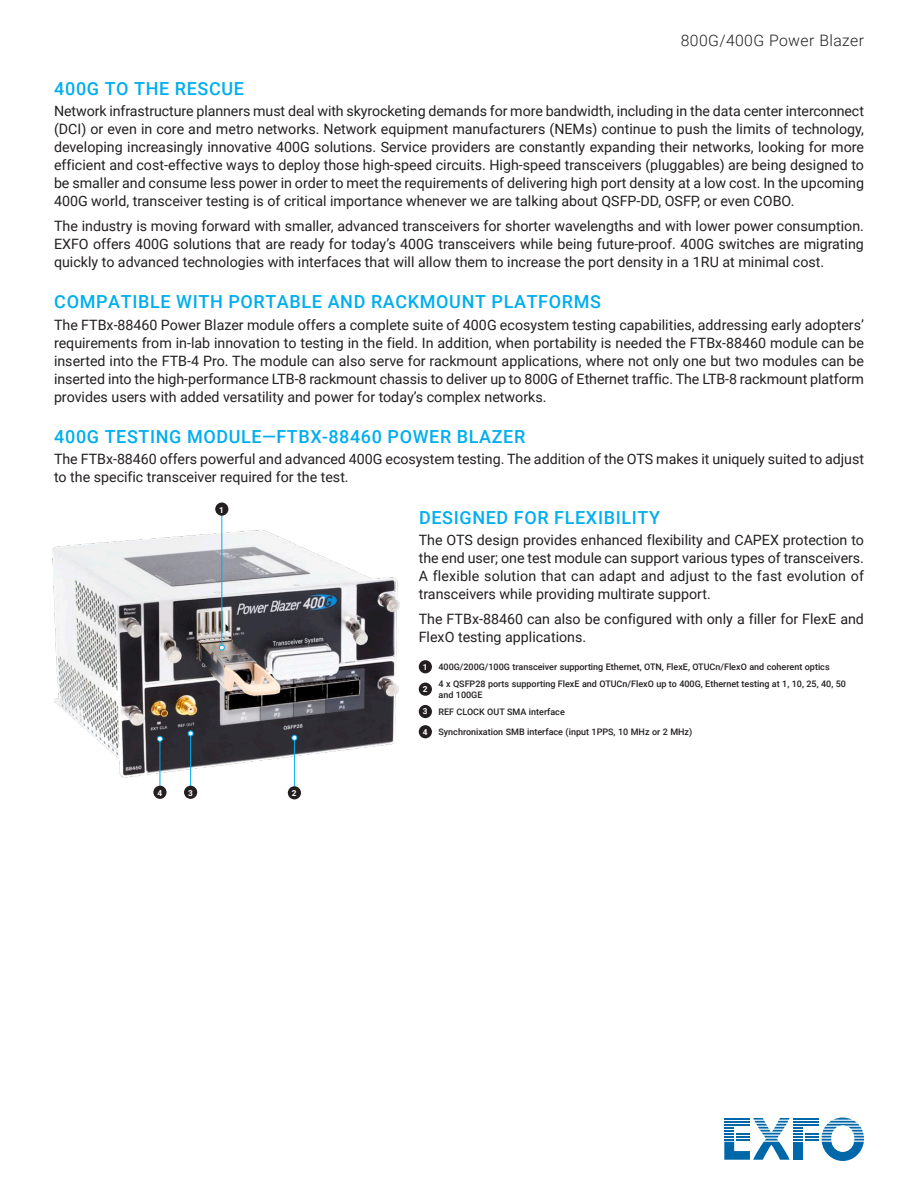
<style>
.page{position:relative;width:918px;height:1188px;background:#fff}
.page>*{position:absolute;margin:0;border:0;box-sizing:border-box;transform-origin:0 0}
.t1{font:500 18px "Roboto";letter-spacing:.035em;color:#00aeef}
.t2{font:300 15.75px "Roboto";letter-spacing:.025em;color:#231f20}
.t3{font:14.25px/18px "Roboto";color:#231f20;text-align:justify}
.t4{font:500 9px/10.8px "Roboto";color:#231f20}
.t5{font:700 8.25px "Roboto";color:#fff}
.s1{font-weight:700;font-size:8.25px;color:#fff}
</style>
<div class="page">
<svg style="left:724px;top:1118px;width:140px;height:43px"></svg>
<hr style="left:724px;top:1124px;width:26px;height:2px;background:#0068a9">
<div style="left:419px;top:660px;width:13px;height:13px;background:#231f20;border-radius:50%"></div>
<div style="left:419px;top:683px;width:13px;height:13px;background:#231f20;border-radius:50%"></div>
<div style="left:419px;top:705px;width:13px;height:13px;background:#231f20;border-radius:50%"></div>
<div style="left:419px;top:725px;width:13px;height:13px;background:#231f20;border-radius:50%"></div>
<img style="left:52px;top:502px;width:348px;height:298px">
<hr style="left:160px;top:741px;width:1px;height:51px;background:#00aeef">
<svg style="left:157px;top:736px;width:6px;height:6px"></svg>
<hr style="left:190px;top:735px;width:1px;height:52px;background:#00aeef">
<svg style="left:188px;top:731px;width:5px;height:5px"></svg>
<hr style="left:294px;top:736px;width:1px;height:51px;background:#00aeef">
<svg style="left:292px;top:735px;width:5px;height:6px"></svg>
<hr style="left:222px;top:514px;width:1px;height:131px;background:#00aeef">
<svg style="left:219px;top:645px;width:6px;height:5px"></svg>
<div style="left:215px;top:503px;width:13px;height:13px;background:#231f20;border-radius:50%"></div>
<div style="left:288px;top:786px;width:13px;height:13px;background:#231f20;border-radius:50%"></div>
<div style="left:184px;top:786px;width:13px;height:13px;background:#231f20;border-radius:50%"></div>
<div style="left:153px;top:786px;width:14px;height:13px;background:#231f20;border-radius:50%"></div>
<p class="t2" style="left:681px;top:30px;width:185px">800G/400G Power Blazer</p>
<p class="t1" style="left:54px;top:75px;width:191px">400G TO THE RESCUE</p>
<p class="t3" style="left:54px;top:101px;width:812px">Network infrastructure planners must deal with skyrocketing demands for more bandwidth, including in the data center interconnect (DCI) or even in core and metro networks. Network equipment manufacturers (NEMs) continue to push the limits of technology, developing increasingly innovative 400G solutions. Service providers are constantly expanding their networks, looking for more efficient and cost-effective ways to deploy those high-speed circuits. High-speed transceivers (pluggables) are being designed to be smaller and consume less power in order to meet the requirements of delivering high port density at a low cost. In the upcoming 400G world, transceiver testing is of critical importance whenever we are talking about QSFP-DD, OSFP, or even COBO.</p>
<p class="t3" style="left:54px;top:216px;width:811px">The industry is moving forward with smaller, advanced transceivers for shorter wavelengths and with lower power consumption.<br>EXFO offers 400G solutions that are ready for today’s 400G transceivers while being future-proof. 400G switches are migrating quickly to advanced technologies with interfaces that will allow them to increase the port density in a 1RU at minimal cost.</p>
<p class="t1" style="left:54px;top:289px;width:548px">COMPATIBLE WITH PORTABLE AND RACKMOUNT PLATFORMS</p>
<p class="t3" style="left:54px;top:315px;width:812px">The FTBx-88460 Power Blazer module offers a complete suite of 400G ecosystem testing capabilities, addressing early adopters’ requirements from in-lab innovation to testing in the field. In addition, when portability is needed the FTBx‑88460 module can be inserted into the FTB-4 Pro. The module can also serve for rackmount applications, where not only one but two modules can be inserted into the high-performance LTB-8 rackmount chassis to deliver up to 800G of Ethernet traffic. The LTB‑8 rackmount platform provides users with added versatility and power for today’s complex networks.</p>
<p class="t1" style="left:54px;top:424px;width:472px">400G TESTING MODULE—FTBX-88460 POWER BLAZER</p>
<p class="t3" style="left:54px;top:450px;width:812px">The FTBx-88460 offers powerful and advanced 400G ecosystem testing. The addition of the OTS makes it uniquely suited to adjust to the specific transceiver required for the test.</p>
<p class="t1" style="left:419px;top:505px;width:242px">DESIGNED FOR FLEXIBILITY</p>
<p class="t3" style="left:419px;top:530px;width:447px">The OTS design provides enhanced flexibility and CAPEX protection to the end user; one test module can support various types of transceivers.<br>A flexible solution that can adapt and adjust to the fast evolution of transceivers while providing multirate support.</p>
<p class="t3" style="left:419px;top:609px;width:447px">The FTBx-88460 can also be configured with only a filler for FlexE and<br>FlexO testing applications.</p>
<p class="t4" style="left:423px;top:661px;width:408px"><span class="s1">1</span> 400G/200G/100G transceiver supporting Ethernet, OTN, FlexE, OTUCn/FlexO and coherent optics</p>
<p class="t5" style="left:423px;top:683px;width:6px">2</p>
<p class="t4" style="left:438px;top:678px;width:409px">4 x QSFP28 ports supporting FlexE and OTUCn/FlexO up to 400G, Ethernet testing at 1, 10, 25, 40, 50 and 100GE</p>
<p class="t4" style="left:423px;top:706px;width:144px"><span class="s1">3</span> REF CLOCK OUT SMA interface</p>
<p class="t4" style="left:423px;top:726px;width:271px"><span class="s1">4</span> Synchronixation SMB interface (input 1PPS, 10 MHz or 2 MHz)</p>
<p class="t5" style="left:219px;top:504px;width:6px">1</p>
<p class="t5" style="left:157px;top:787px;width:6px">4</p>
<p class="t5" style="left:188px;top:787px;width:6px">3</p>
<p class="t5" style="left:292px;top:788px;width:6px">2</p>
</div>
